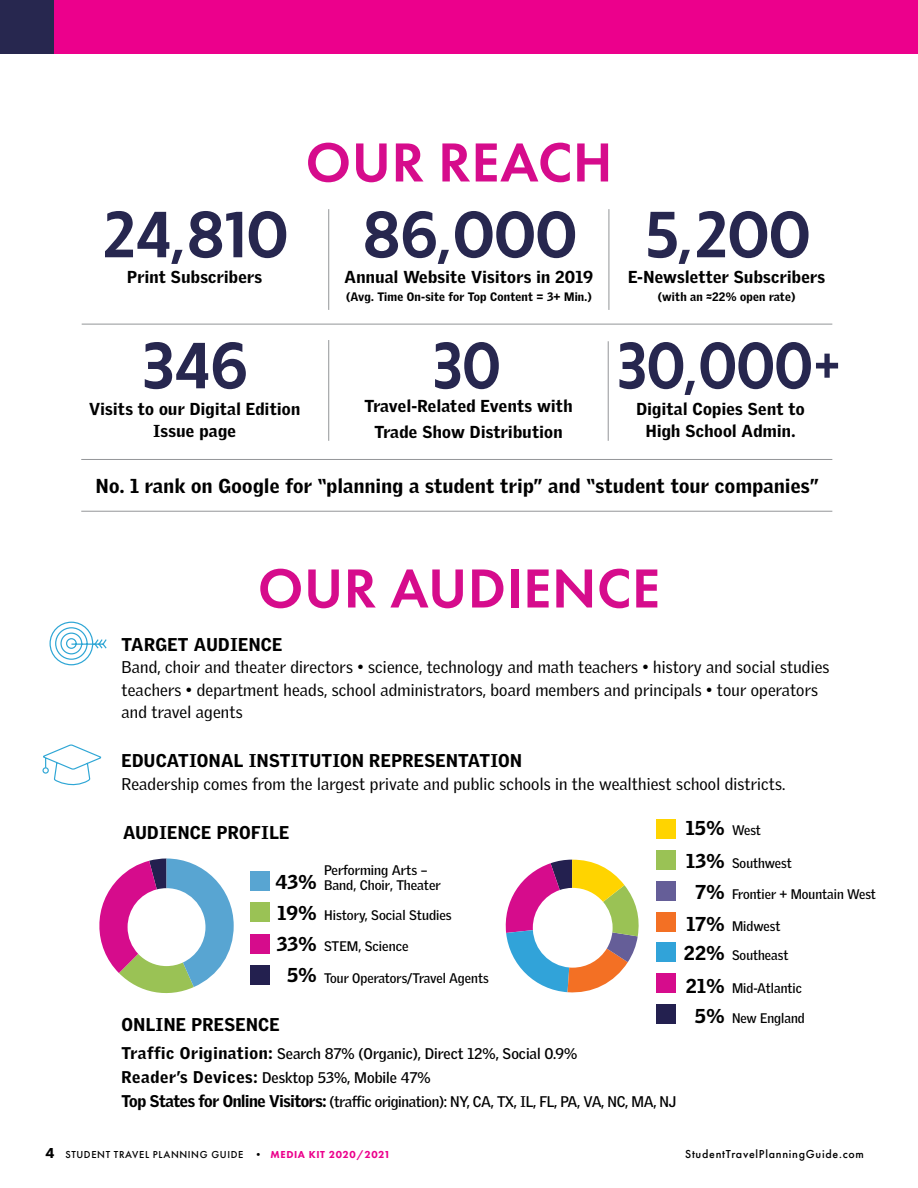
<style>
.page{position:relative;width:918px;height:1188px;background:#fff}
.page>*{position:absolute;margin:0;border:0;box-sizing:border-box;transform-origin:0 0}
.t1{font:600 67.2px "Ruck Sack";color:#27274f}
.t2{font:600 67.2px "Ruck Sack";color:#27274f;scale:.92 1}
.t3{font:600 57px "Futura PT";letter-spacing:.01em;color:#d60c8c}
.t4{font:900 19.65px "Griffith Gothic";letter-spacing:.02em;color:#000}
.t5{font:900 19.5px/32.8px "Griffith Gothic";letter-spacing:.01em;color:#000}
.t6{font:900 18px "Griffith Gothic";letter-spacing:.02em;color:#000}
.t7{font:900 16.8px/22.4px "Griffith Gothic";letter-spacing:.02em;color:#000;text-align:center}
.t8{font:16.5px/22.5px "Griffith Gothic";letter-spacing:.01em;color:#000}
.t9{font:700 15px/24px "Griffith Gothic";color:#000}
.t10{font:700 13.5px/15px "Griffith Gothic";color:#000}
.t11{font:500 12px "Futura PT";letter-spacing:.06em;color:#000}
.t12{font:900 11.85px "Griffith Gothic";letter-spacing:.02em;color:#000}
.t13{font:500 10.5px "Futura PT";letter-spacing:.06em;color:#000}
.s1{font-family:"Anton";font-weight:400}
.s2{font-weight:900;font-size:16.5px}
.s3{font-weight:800;font-size:15px}
.s4{font-weight:800;color:#ec008c}
</style>
<div class="page">
<div style="left:0;top:0;width:54px;height:54px;background:#27274f"></div>
<div style="left:54px;top:0;width:864px;height:54px;background:#ec008c"></div>
<hr style="left:328px;top:209px;width:1px;height:101px;background:#939598">
<hr style="left:328px;top:340px;width:1px;height:101px;background:#939598">
<hr style="left:609px;top:209px;width:1px;height:101px;background:#939598">
<hr style="left:608px;top:341px;width:1px;height:100px;background:#939598">
<hr style="left:82px;top:324px;width:750px;height:1px;background:#939598">
<hr style="left:81px;top:459px;width:751px;height:1px;background:#939598">
<hr style="left:81px;top:511px;width:751px;height:1px;background:#939598">
<svg style="left:50px;top:621px;width:57px;height:45px"></svg>
<svg style="left:43px;top:744px;width:58px;height:41px"></svg>
<div style="left:42px;top:767px;width:7px;height:7px;border:1px solid #2ea6d5;border-radius:50%"></div>
<div style="left:250px;top:871px;width:20px;height:20px;background:#58a5d2"></div>
<div style="left:250px;top:903px;width:20px;height:19px;background:#9ac255"></div>
<div style="left:250px;top:934px;width:20px;height:20px;background:#d60c8c"></div>
<div style="left:250px;top:965px;width:20px;height:20px;background:#23204f"></div>
<svg style="left:99px;top:859px;width:135px;height:134px"></svg>
<div style="left:657px;top:820px;width:19px;height:19px;background:#ffd400"></div>
<div style="left:657px;top:850px;width:19px;height:20px;background:#9ac255"></div>
<div style="left:657px;top:881px;width:19px;height:20px;background:#655e98"></div>
<div style="left:657px;top:912px;width:19px;height:19px;background:#f37024"></div>
<div style="left:657px;top:943px;width:19px;height:19px;background:#31a3d9"></div>
<div style="left:657px;top:973px;width:19px;height:20px;background:#d60c8c"></div>
<div style="left:657px;top:1004px;width:19px;height:20px;background:#23204f"></div>
<svg style="left:506px;top:860px;width:133px;height:133px"></svg>
<h2 class="t3" style="left:306px;top:127px;width:308px">OUR REACH</h2>
<h1 class="t1" style="left:102px;top:188px;width:188px">24,810</h1>
<p class="t7" style="left:127px;top:266px;width:137px">Print Subscribers</p>
<h1 class="t1" style="left:363px;top:188px;width:216px">86,000</h1>
<p class="t7" style="left:345px;top:266px;width:250px">Annual Website Visitors in 2019</p>
<p class="t12" style="left:346px;top:290px;width:247px">(Avg. Time On-site for Top Content = 3+ Min.)</p>
<h1 class="t2" style="left:432px;top:319px;width:76px">30</h1>
<h1 class="t2" style="left:616px;top:319px;width:246px">30,000+</h1>
<p class="t7" style="left:636px;top:398px;width:170px">Digital Copies Sent to<br>High School Admin.</p>
<h1 class="t1" style="left:645px;top:188px;width:167px">5,200</h1>
<p class="t7" style="left:628px;top:266px;width:199px">E-Newsletter Subscribers</p>
<p class="t12" style="left:658px;top:290px;width:139px">(with an <span class="s1">≈</span>22% open rate)</p>
<h1 class="t1" style="left:141px;top:319px;width:109px">346</h1>
<p class="t7" style="left:89px;top:398px;width:213px">Visits to our Digital Edition<br>Issue page</p>
<p class="t7" style="left:364px;top:394px;width:209px;line-height:25.2px">Travel-Related Events with<br>Trade Show Distribution</p>
<p class="t4" style="left:96px;top:474px;width:725px">No. 1 rank on Google for “planning a student trip” and “student tour companies”</p>
<h2 class="t3" style="left:258px;top:553px;width:404px">OUR AUDIENCE</h2>
<p class="t6" style="left:122px;top:633px;width:162px">TARGET AUDIENCE</p>
<p class="t8" style="left:122px;top:656px;width:709px">Band, choir and theater directors • science, technology and math teachers • history and social studies teachers • department heads, school administrators, board members and principals • tour operators and travel agents</p>
<p class="t6" style="left:122px;top:750px;width:402px">EDUCATIONAL INSTITUTION REPRESENTATION</p>
<p class="t8" style="left:122px;top:773px;width:666px">Readership comes from the largest private and public schools in the wealthiest school districts.</p>
<p class="t6" style="left:123px;top:822px;width:168px">AUDIENCE PROFILE</p>
<p class="t5" style="left:686px;top:811px;width:40px">15%<br>13%</p>
<p class="t10" style="left:732px;top:823px;width:30px">West</p>
<p class="t10" style="left:732px;top:856px;width:61px">Southwest</p>
<p class="t10" style="left:324px;top:862px;width:118px">Performing Arts –<br>Band, Choir, Theater</p>
<p class="t5" style="left:276px;top:866px;width:43px">43%</p>
<p class="t5" style="left:695px;top:876px;width:31px">7%</p>
<p class="t10" style="left:732px;top:887px;width:146px">Frontier + Mountain West</p>
<p class="t5" style="left:278px;top:896px;width:40px">19%</p>
<p class="t10" style="left:324px;top:907px;width:129px">History, Social Studies</p>
<p class="t5" style="left:277px;top:927px;width:41px">33%</p>
<p class="t10" style="left:324px;top:939px;width:86px">STEM, Science</p>
<p class="t5" style="left:287px;top:959px;width:31px">5%</p>
<p class="t10" style="left:324px;top:970px;width:166px">Tour Operators/Travel Agents</p>
<p class="t6" style="left:122px;top:1014px;width:160px">ONLINE PRESENCE</p>
<p class="t9" style="left:122px;top:1041px;width:556px"><span class="s2">Traffic Origination:</span> Search 87% (Organic), Direct 12%, Social 0.9%<br><span class="s2">Reader’s Devices:</span> Desktop 53%, Mobile 47%<br><span class="s2">Top States for Online Visitors:</span> (traffic origination): NY, CA, TX, IL, FL, PA, VA, NC, MA, NJ</p>
<p class="t5" style="left:684px;top:909px;width:42px;line-height:29.4px">17%<br>22%</p>
<p class="t5" style="left:686px;top:971px;width:40px;line-height:29.8px;text-align:center">21%<br>5%</p>
<p class="t10" style="left:732px;top:912px;width:58px;line-height:29.4px">Midwest<br>Southeast</p>
<p class="t10" style="left:732px;top:981px;width:71px">Mid-Atlantic</p>
<p class="t10" style="left:732px;top:1011px;width:74px">New England</p>
<p class="t13" style="left:45px;top:1148px;width:347px"><span class="s3">4</span> STUDENT TRAVEL PLANNING GUIDE • <span class="s4">MEDIA KIT 2020/2021</span></p>
<p class="t11" style="left:685px;top:1147px;width:180px">StudentTravelPlanningGuide.com</p>
</div>
